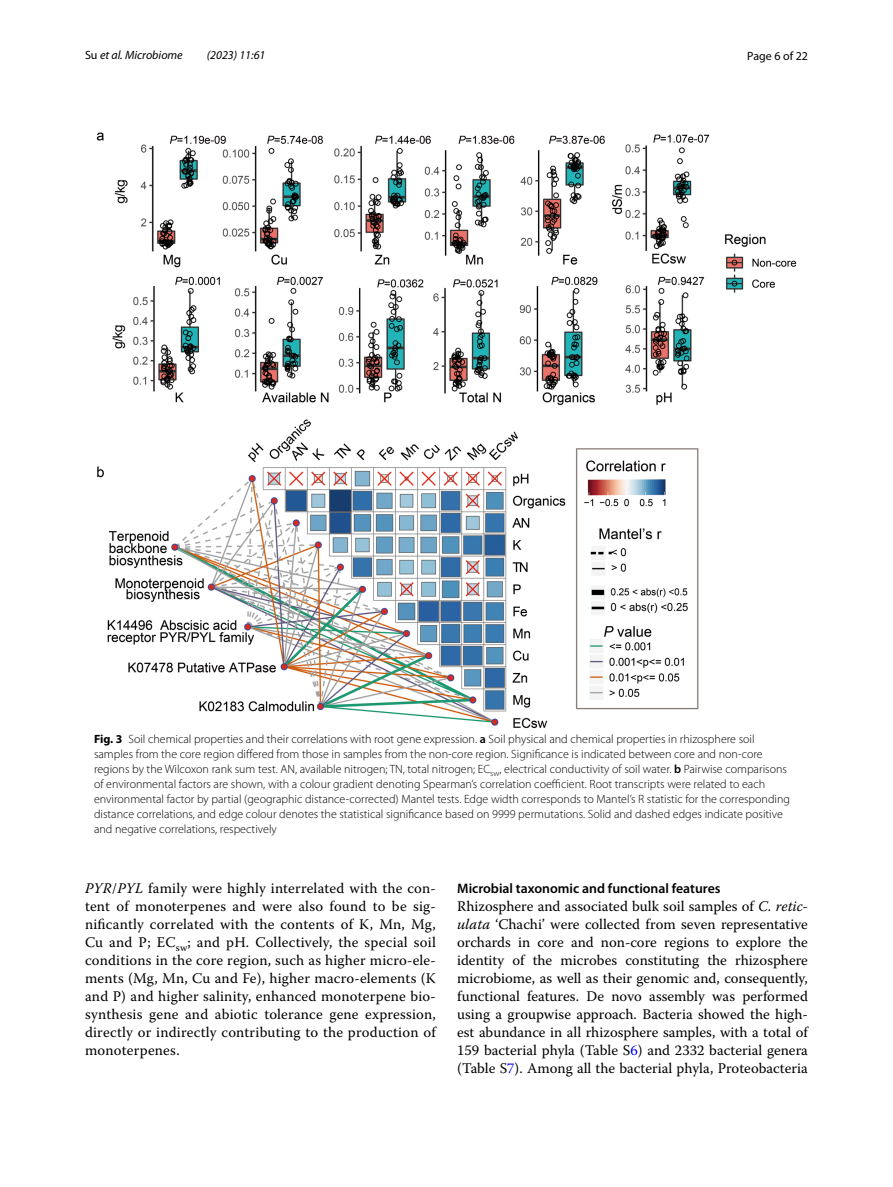
<style>
.page{position:relative;width:893px;height:1187px;background:#fff}
.page>*{position:absolute;margin:0;border:0;box-sizing:border-box;transform-origin:0 0}
.t1{font:14.7px/18px "Warnock Pro";letter-spacing:.01em;color:#000;text-align:justify}
.t2{font:600 13.8px "Myriad Pro";color:#000}
.t3{font:300 12px/15px "Myriad Pro";color:#000}
.t4{font:italic 12px "Myriad Pro";color:#000}
.t5{font:12px "Myriad Pro";color:#000}
.s1{font-style:normal}
.s2{font-weight:700}
.s3{font-weight:600}
.s4{font-style:italic}
.s5{color:#00f}
</style>
<div class="page">
<img style="left:96px;top:133px;width:701px;height:595px">
<p class="t4" style="left:85px;top:48px;width:99px"><span class="s1">Su</span> et al. Microbiome</p>
<p class="t4" style="left:207px;top:48px;width:60px">(2023) 11:61</p>
<p class="t5" style="left:747px;top:48px;width:62px">Page 6 of 22</p>
<p class="t3" style="left:94px;top:731px;width:697px"><span class="s2">Fig. 3</span> Soil chemical properties and their correlations with root gene expression. <span class="s3">a</span> Soil physical and chemical properties in rhizosphere soil samples from the core region differed from those in samples from the non-core region. Significance is indicated between core and non-core regions by the Wilcoxon rank sum test. AN, available nitrogen; TN, total nitrogen; EC<sub>sw</sub>, electrical conductivity of soil water. <span class="s3">b</span> Pairwise comparisons of environmental factors are shown, with a colour gradient denoting Spearman’s correlation coefficient. Root transcripts were related to each environmental factor by partial (geographic distance-corrected) Mantel tests. Edge width corresponds to Mantel’s R statistic for the corresponding distance correlations, and edge colour denotes the statistical significance based on 9999 permutations. Solid and dashed edges indicate positive and negative correlations, respectively</p>
<p class="t1" style="left:85px;top:878px;width:352px"><span class="s4">PYR</span>/<span class="s4">PYL</span> family were highly interrelated with the con&shy;tent of monoterpenes and were also found to be sig&shy;nificantly correlated with the contents of K, Mn, Mg, Cu and P; EC<sub>sw</sub>; and pH. Collectively, the special soil conditions in the core region, such as higher micro-ele&shy;ments (Mg, Mn, Cu and Fe), higher macro-elements (K and P) and higher salinity, enhanced monoterpene bio&shy;synthesis gene and abiotic tolerance gene expression, directly or indirectly contributing to the production of monoterpenes.</p>
<p class="t2" style="left:457px;top:879px;width:265px">Microbial taxonomic and functional features</p>
<p class="t1" style="left:457px;top:896px;width:352px">Rhizosphere and associated bulk soil samples of <span class="s4">C. retic&shy;ulata</span> ‘Chachi’ were collected from seven representative orchards in core and non-core regions to explore the identity of the microbes constituting the rhizosphere microbiome, as well as their genomic and, consequently, functional features. De novo assembly was performed using a groupwise approach. Bacteria showed the high&shy;est abundance in all rhizosphere samples, with a total of 159 bacterial phyla (Table S<span class="s5">6</span>) and 2332 bacterial genera (Table S<span class="s5">7</span>). Among all the bacterial phyla, Proteobacteria</p>
</div>
